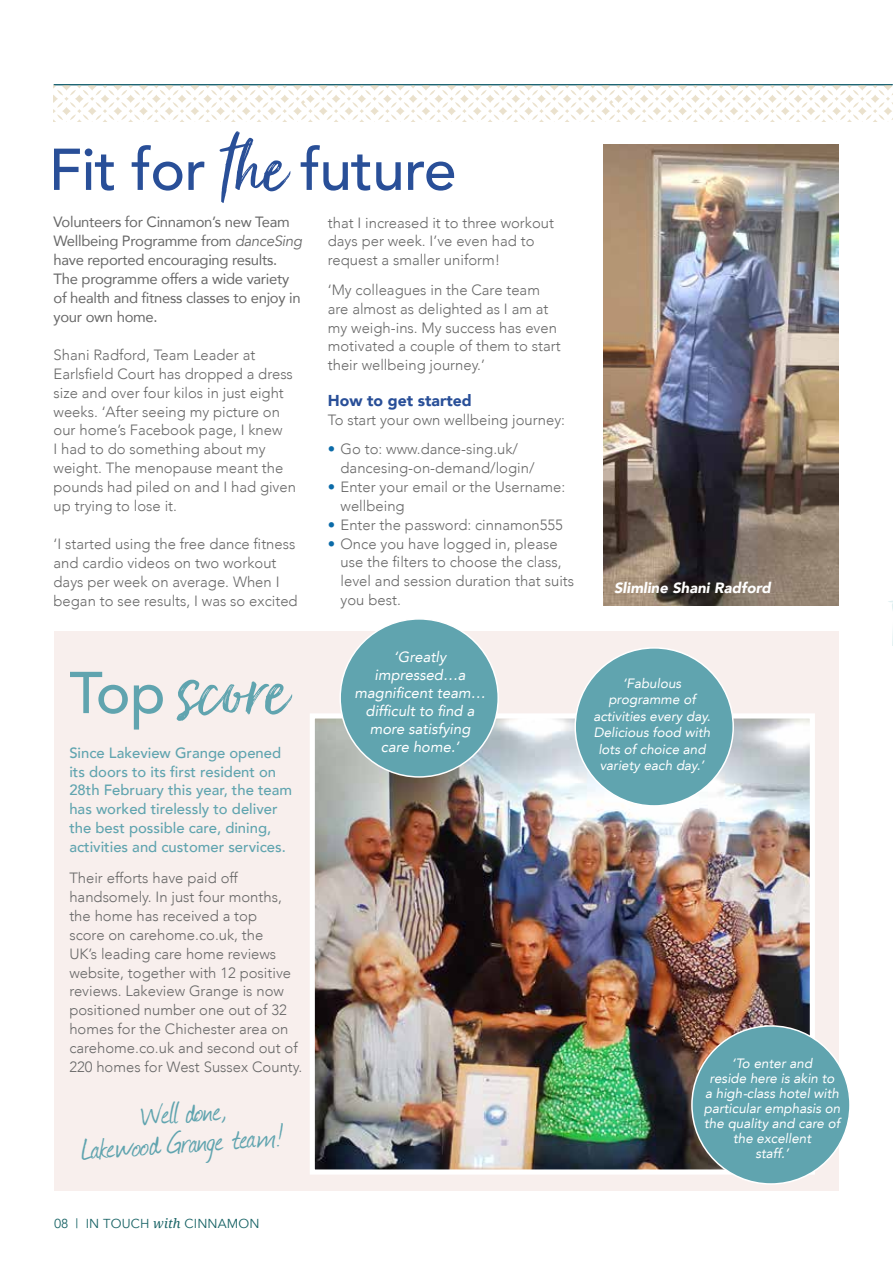
<style>
.page{position:relative;width:893px;height:1263px;background:#fff}
.page>*{position:absolute;margin:0;border:0;box-sizing:border-box;transform-origin:0 0}
.t1{font:103.05px "Just Lovely";letter-spacing:-.01em;color:#60a4af}
.t2{font:500 58.35px "Avenir";letter-spacing:-.01em;color:#294f98}
.t3{font:35.85px/30px "Journal";color:#60a4af;text-align:center}
.t4{font:900 15.75px "Avenir";color:#294f98}
.t5{font:300 14.85px/18.9px "Avenir";color:#686868}
.t6{font:300 14.85px/18.9px "Avenir LT";color:#686868}
.t7{font:14.85px/18.9px "Avenir";letter-spacing:-.02em;color:#686868}
.t8{font:500 14.85px/18.9px "Avenir";color:#60a4af}
.t9{font:italic 14.85px/18px "Avenir LT";color:#fff;text-align:center}
.t10{font:italic 900 14.85px "Avenir";color:#fff}
.t11{font:italic 13.5px/15px "Avenir LT";color:#fff;text-align:center}
.t12{font:12.9px "Avenir";letter-spacing:.01em;color:#186365}
.s1{font-family:"Just Lovely";font-weight:400;font-size:103.05px}
.s2{font-style:italic}
.s3{font-family:"Avenir";font-weight:500;font-size:58.35px}
.s4{color:#0b6ba8}
.s5{font-family:"Droid Serif";font-style:italic}
</style>
<div class="page">
<svg style="left:888px;top:600px;width:5px;height:46px"></svg>
<div style="left:54px;top:631px;width:785px;height:560px;background:#f8efed"></div>
<img style="left:604px;top:145px;width:235px;height:460px">
<img style="left:316px;top:719px;width:493px;height:449px">
<div style="left:310px;top:713px;width:505px;height:461px;border:5px solid #fff"></div>
<hr style="left:54px;top:84px;width:839px;height:1px;background:#135d6c">
<svg style="left:54px;top:85px;width:839px;height:36px"></svg>
<div style="left:340px;top:619px;width:158px;height:158px;background:#60a4af;border-radius:50%"></div>
<div style="left:692px;top:1026px;width:158px;height:158px;background:#60a4af;border-radius:50%"></div>
<div style="left:575px;top:648px;width:158px;height:158px;background:#60a4af;border-radius:50%"></div>
<h2 class="t2" style="left:49px;top:119px;width:409px">Fit for <span class="s1">the</span> future</h2>
<p class="t7" style="left:54px;top:212px;width:250px">Volunteers for Cinnamon’s new Team Wellbeing Programme from <span class="s2">danceSing </span>have reported encouraging results.<br>The programme offers a wide variety of health and fitness classes to enjoy in your own home.</p>
<p class="t5" style="left:54px;top:345px;width:244px">Shani Radford, Team Leader at<br>Earlsfield Court has dropped a dress size and over four kilos in just eight weeks. ‘After seeing my picture on our home’s Facebook page, I knew<br>I had to do something about my weight. The menopause meant the pounds had piled on and I had given up trying to lose it.</p>
<p class="t5" style="left:54px;top:534px;width:246px">‘I started using the free dance fitness and cardio videos on two workout days per week on average. When I began to see results, I was so excited</p>
<h1 class="t1" style="left:69px;top:626px;width:220px"><span class="s3">Top</span> score</h1>
<p class="t8" style="left:69px;top:742px;width:224px">Since Lakeview Grange opened its doors to its first resident on<br>28th February this year, the team has worked tirelessly to deliver the best possible care, dining, activities and customer services.</p>
<p class="t6" style="left:69px;top:868px;width:234px">Their efforts have paid off handsomely. In just four months, the home has received a top<br>score on carehome.co.uk, the<br>UK’s leading care home reviews website, together with 12 positive reviews. Lakeview Grange is now positioned number one out of 32 homes for the Chichester area on carehome.co.uk and second out of<br>220 homes for West Sussex County.</p>
<h3 class="t3" style="left:78px;top:1104px;width:204px;rotate:-4deg">Well done,<br>Lakewood Grange team!</h3>
<p class="t5" style="left:328px;top:213px;width:228px">that I increased it to three workout days per week. I’ve even had to request a smaller uniform!</p>
<p class="t5" style="left:328px;top:280px;width:234px">‘My colleagues in the Care team are almost as delighted as I am at my weigh-ins. My success has even motivated a couple of them to start their wellbeing journey.’</p>
<p class="t4" style="left:328px;top:387px;width:146px">How to get started</p>
<p class="t5" style="left:328px;top:410px;width:239px">To start your own wellbeing journey:</p>
<p class="t5" style="left:341px;top:439px;width:195px;text-indent:-13px"><span class="s4">•</span> Go to: www.dance-sing.uk/ dancesing-on-demand/login/</p>
<p class="t5" style="left:341px;top:477px;width:226px;text-indent:-13px"><span class="s4">•</span> Enter your email or the Username: wellbeing</p>
<p class="t5" style="left:328px;top:515px;width:237px"><span class="s4">•</span> Enter the password: cinnamon555</p>
<p class="t5" style="left:341px;top:534px;width:235px;text-indent:-13px"><span class="s4">•</span> Once you have logged in, please use the filters to choose the class, level and session duration that suits you best.</p>
<p class="t9" style="left:355px;top:648px;width:132px">‘Greatly impressed…a magnificent team… difficult to find a more satisfying care home.’</p>
<p class="t10" style="left:614px;top:576px;width:158px">Slimline Shani Radford</p>
<p class="t11" style="left:593px;top:675px;width:119px;line-height:16.5px">‘Fabulous programme of activities every day.<br>Delicious food with lots of choice and variety each day.’</p>
<p class="t11" style="left:704px;top:1056px;width:138px">‘To enter and<br>reside here is akin to<br>a high-class hotel with particular emphasis on the quality and care of the excellent<br>staff.’</p>
<p class="t12" style="left:54px;top:1216px;width:207px">08 | IN TOUCH <span class="s5">with</span> CINNAMON</p>
</div>
